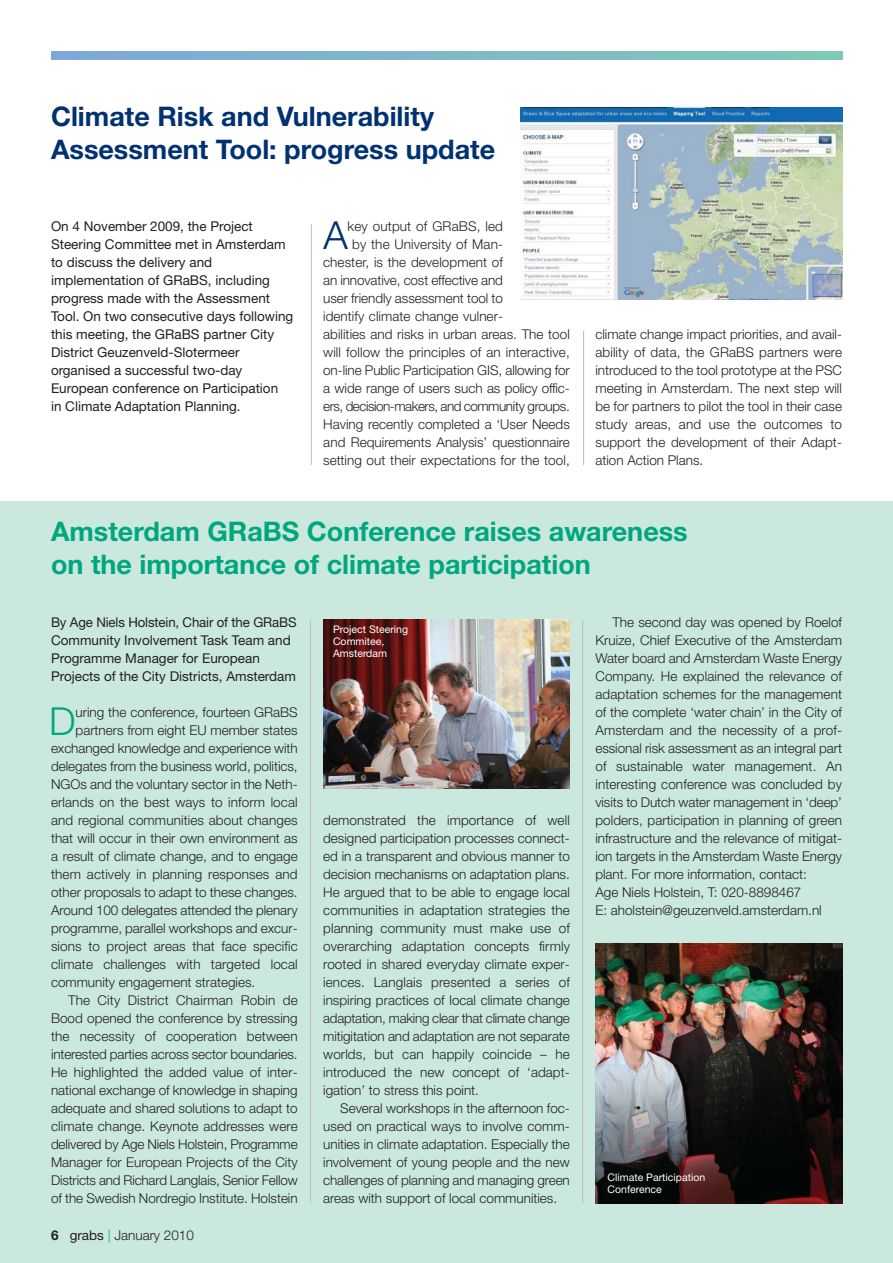
<style>
.page{position:relative;width:893px;height:1263px;background:#fff}
.page>*{position:absolute;margin:0;border:0;box-sizing:border-box;transform-origin:0 0}
.t1{font:300 38.7px "Helvetica Neue";color:#003172}
.t2{font:300 38.7px "Helvetica Neue";color:#00a77e}
.t3{font:700 27px/33px "Helvetica Neue";color:#00a77e}
.t4{font:700 27px/33px "Helvetica Neue";color:#003172}
.t5{font:300 13.5px/18px "Helvetica Neue";color:#231f20;text-align:justify}
.t6{font:13.5px/18px "Helvetica Neue";color:#231f20}
.t7{font:300 13.5px "Helvetica Neue";letter-spacing:-.035em;color:#231f20}
.t8{font:10.5px/12px "Helvetica Neue";color:#fff}
.s1{font-weight:700}
.s2{font-weight:400}
.s3{color:#00a77e}
</style>
<div class="page">
<div style="left:0;top:501px;width:892px;height:762px;background:#cae8de"></div>
<svg style="left:51px;top:51px;width:791px;height:9px;background:#7db8c7"></svg>
<img style="left:521px;top:108px;width:321px;height:192px">
<img style="left:323px;top:620px;width:247px;height:169px">
<img style="left:595px;top:944px;width:247px;height:259px">
<hr style="left:311px;top:224px;width:1px;height:241px;background:#bbbdc0">
<hr style="left:310px;top:620px;width:1px;height:583px;background:#bbbdc0">
<hr style="left:582px;top:620px;width:1px;height:583px;background:#bbbdc0">
<hr style="left:583px;top:331px;width:1px;height:134px;background:#bbbdc0">
<h2 class="t4" style="left:51px;top:102px;width:446px">Climate Risk and Vulnerability<br>Assessment Tool: progress update</h2>
<p class="t6" style="left:51px;top:219px;width:244px">On 4 November 2009, the Project Steering Committee met in Amsterdam to discuss the delivery and implementation of GRaBS, including progress made with the Assessment Tool. On two consecutive days following this meeting, the GRaBS partner City District Geuzenveld-Slotermeer organised a successful two-day European conference on Participation<br>in Climate Adaptation Planning.</p>
<h1 class="t1" style="left:323px;top:221px;width:26px">A</h1>
<p class="t5" style="left:348px;top:219px;width:157px">key output of GRaBS, led</p>
<p class="t5" style="left:352px;top:237px;width:152px">by the University of Man -</p>
<p class="t5" style="left:323px;top:255px;width:181px">chester, is the dev el opment of</p>
<p class="t5" style="left:323px;top:273px;width:181px">an innovative, cost effective and</p>
<p class="t5" style="left:323px;top:291px;width:181px">user friendly assessment tool to</p>
<p class="t5" style="left:323px;top:309px;width:181px">identify climate change vul ner -</p>
<p class="t5" style="left:323px;top:327px;width:248px">abilities and risks in urban areas. The tool</p>
<p class="t5" style="left:323px;top:345px;width:248px">will follow the prin ciples of an inter active,</p>
<p class="t5" style="left:323px;top:363px;width:248px">on-line Public Part icipation GIS, allow ing for</p>
<p class="t5" style="left:323px;top:381px;width:248px">a wide range of users such as policy offic -</p>
<p class="t7" style="left:323px;top:401px;width:248px">ers, decision-makers, and comm unity groups.</p>
<p class="t5" style="left:323px;top:417px;width:248px">Having recently completed a ‘User Needs</p>
<p class="t5" style="left:323px;top:435px;width:248px">and Requirements Analysis’ questionnaire</p>
<p class="t5" style="left:323px;top:453px;width:248px">setting out their expectations for the tool,</p>
<p class="t5" style="left:595px;top:327px;width:248px">climate change impact priorities, and avail - ability of data, the GRaBS partners were introduced to the tool prototype at the PSC meeting in Amsterdam. The next step will be for partners to pilot the tool in their case study areas, and use the outcomes to support the development of their Adapt - ation Action Plans.</p>
<h2 class="t3" style="left:51px;top:518px;width:638px">Amsterdam GRaBS Conference raises awareness on the importance of climate participation</h2>
<p class="t6" style="left:51px;top:615px;width:247px">By Age Niels Holstein, Chair of the GRaBS Community Involvement Task Team and Programme Manager for European Projects of the City Districts, Amsterdam</p>
<h1 class="t2" style="left:49px;top:707px;width:28px">D</h1>
<p class="t5" style="left:76px;top:705px;width:224px">uring the conference, fourteen GRaBS</p>
<p class="t5" style="left:76px;top:723px;width:224px">partners from eight EU member states</p>
<p class="t5" style="left:51px;top:741px;width:248px">exchanged knowledge and experience with</p>
<p class="t5" style="left:51px;top:759px;width:248px">delegates from the business world, politics,</p>
<p class="t5" style="left:51px;top:777px;width:248px">NGOs and the voluntary sector in the Neth -</p>
<p class="t5" style="left:51px;top:795px;width:248px">erlands on the best ways to inform local</p>
<p class="t5" style="left:51px;top:813px;width:248px">and regional communities about changes</p>
<p class="t5" style="left:51px;top:831px;width:248px">that will occur in their own environment as</p>
<p class="t5" style="left:51px;top:849px;width:248px">a result of climate change, and to engage</p>
<p class="t5" style="left:51px;top:867px;width:248px">them actively in planning responses and</p>
<p class="t5" style="left:51px;top:885px;width:248px">other proposals to adapt to these changes.</p>
<p class="t5" style="left:51px;top:903px;width:248px">Around 100 delegates attended the plenary</p>
<p class="t5" style="left:51px;top:921px;width:248px">programme, parallel workshops and excur -</p>
<p class="t5" style="left:51px;top:939px;width:248px">s ions to project areas that face specific</p>
<p class="t5" style="left:51px;top:957px;width:248px">climate challenges with targeted local</p>
<p class="t5" style="left:51px;top:975px;width:206px">comm unity engagement strategies.</p>
<p class="t5" style="left:68px;top:993px;width:231px">The City District Chairman Robin de</p>
<p class="t5" style="left:51px;top:1011px;width:248px">Bood opened the conference by stressing</p>
<p class="t5" style="left:51px;top:1029px;width:248px">the necessity of cooperation between</p>
<p class="t5" style="left:51px;top:1047px;width:248px">interested parties across sector boundaries.</p>
<p class="t5" style="left:51px;top:1065px;width:248px">He highlighted the added value of inter -</p>
<p class="t5" style="left:51px;top:1083px;width:248px">national exchange of knowledge in shaping</p>
<p class="t5" style="left:51px;top:1101px;width:248px">adequate and shared solutions to adapt to</p>
<p class="t5" style="left:51px;top:1119px;width:248px">climate change. Keynote addresses were</p>
<p class="t5" style="left:51px;top:1137px;width:248px">delivered by Age Niels Holstein, Programme</p>
<p class="t5" style="left:51px;top:1155px;width:248px">Manager for European Projects of the City</p>
<p class="t5" style="left:51px;top:1173px;width:248px">Districts and Richard Langlais, Senior Fellow</p>
<p class="t5" style="left:51px;top:1191px;width:248px">of the Swedish Nordregio Institute. Holstein</p>
<p class="t5" style="left:51px;top:1228px;width:144px"><span class="s1">6</span> <span class="s2">grabs</span> <span class="s3">|</span> January 2010</p>
<p class="t8" style="left:333px;top:624px;width:76px">Project Steering<br>Commitee,<br>Amsterdam</p>
<p class="t5" style="left:323px;top:813px;width:248px">demonstrated the importance of well designed participation processes conn ect - ed in a transparent and obvious manner to decision mechanisms on adaptation plans.<br>He argued that to be able to engage local communities in adaptation strategies the planning community must make use of overarching adaptation concepts firmly rooted in shared everyday climate exper - iences. Langlais presented a series of inspiring practices of local climate change adaptation, making clear that climate change mitigitation and adaptation are not separate worlds, but can happily coincide – he introduced the new concept of ‘adapt&shy;igation’ to stress this point.</p>
<p class="t5" style="left:323px;top:1101px;width:248px;text-indent:17px">Several workshops in the afternoon foc - used on practical ways to involve comm - unities in climate adaptation. Especially the involvement of young people and the new challenges of planning and managing green areas with support of local communities.</p>
<p class="t5" style="left:595px;top:615px;width:248px;text-align:left;text-indent:17px">The second day was opened by Roelof Kruize, Chief Executive of the Amsterdam Water board and Amsterdam Waste Energy Company. He explained the relevance of adaptation schemes for the management of the complete ‘water chain’ in the City of Amsterdam and the necessity of a prof - essional risk assessment as an integral part of sustainable water management. An interesting conference was concluded by visits to Dutch water management in ‘deep’ polders, participation in planning of green infrastructure and the relevance of mitig at - ion targets in the Amsterdam Waste Energy plant. For more information, contact:<br>Age Niels Holstein, T: 020-8898467<br>E: aholstein@geuzenveld.amsterdam.nl</p>
<p class="t8" style="left:607px;top:1172px;width:99px">Climate Participation<br>Conference</p>
</div>
